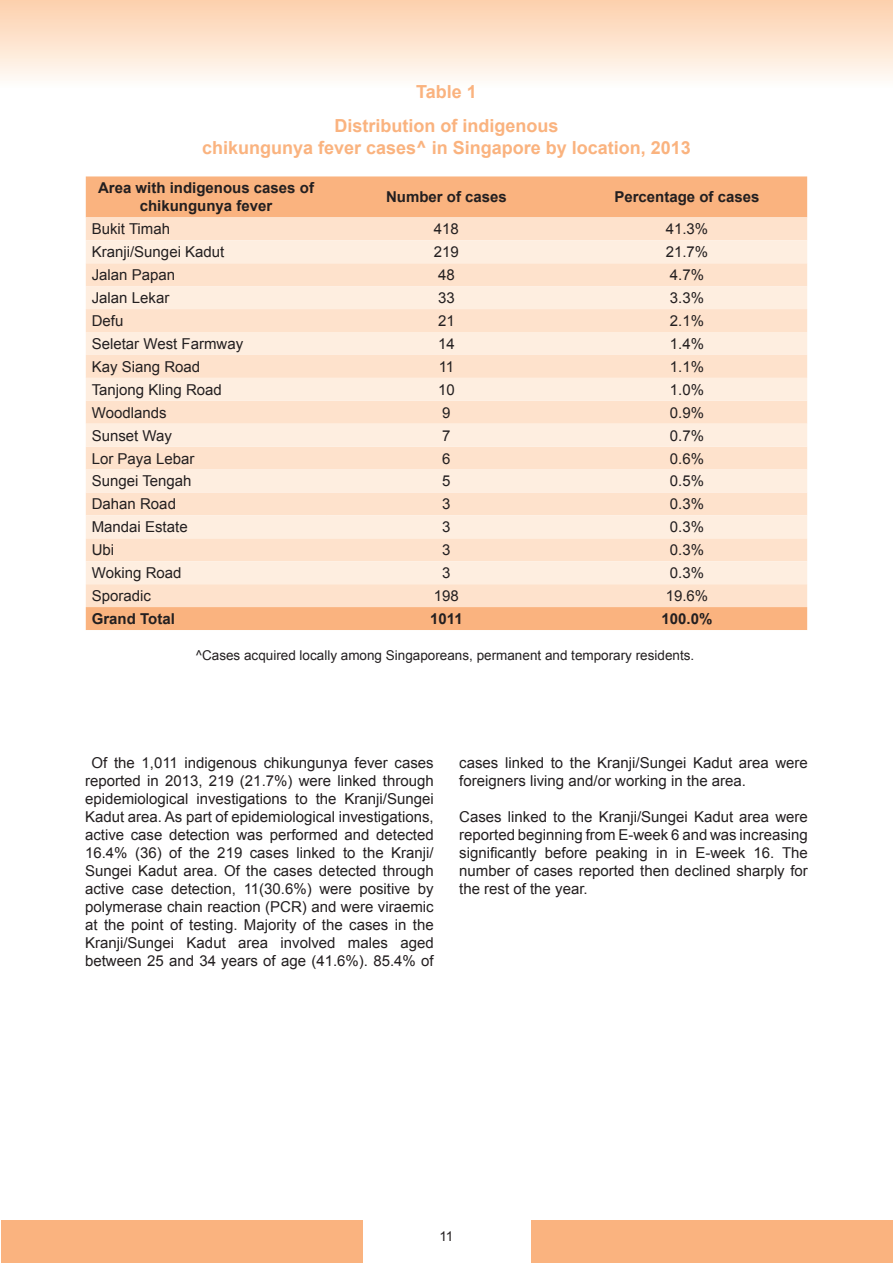
<style>
.page{position:relative;width:893px;height:1263px;background:#fff}
.page>*{position:absolute;margin:0;border:0;box-sizing:border-box;transform-origin:0 0}
.t1{font:700 18px/21.6px "Arial";color:#fab37f;text-align:center}
.t2{font:15px/18px "Arial";color:#231f20;text-align:center}
.t3{font:700 15px/18px "Arial";color:#231f20;text-align:center}
.t4{font:13.5px "Arial";color:#231f20}
</style>
<div class="page">
<div style="left:1px;top:1220px;width:362px;height:43px;background:#fab37f"></div>
<div style="left:0;top:0;width:893px;height:87px;background:linear-gradient(to bottom,#fdcfab,#fefdfa)"></div>
<div style="left:531px;top:1220px;width:362px;height:43px;background:#fab37f"></div>
<div style="left:86px;top:176px;width:721px;height:41px;background:#fab37f"></div>
<div style="left:86px;top:217px;width:721px;height:390px;background:#fee2cc"></div>
<svg style="left:86px;top:240px;width:721px;height:344px;fill:#feeee0"></svg>
<div style="left:86px;top:607px;width:721px;height:23px;background:#fab37f"></div>
<p class="t1" style="left:416px;top:82px;width:62px">Table 1</p>
<p class="t1" style="left:202px;top:116px;width:490px">Distribution of indigenous<br>chikungunya fever cases^ in Singapore by location, 2013</p>
<p class="t3" style="left:98px;top:180px;width:217px">Area with indigenous cases of chikungunya fever</p>
<p class="t3" style="left:386px;top:189px;width:122px">Number of cases</p>
<p class="t3" style="left:614px;top:189px;width:147px">Percentage of cases</p>
<p class="t2" style="left:92px;top:220px;width:80px">Bukit Timah</p>
<p class="t2" style="left:434px;top:220px;width:27px">418</p>
<p class="t2" style="left:666px;top:220px;width:44px">41.3%</p>
<p class="t2" style="left:92px;top:243px;width:134px">Kranji/Sungei Kadut</p>
<p class="t2" style="left:434px;top:243px;width:27px">219</p>
<p class="t2" style="left:666px;top:243px;width:44px">21.7%</p>
<p class="t2" style="left:92px;top:266px;width:85px">Jalan Papan</p>
<p class="t2" style="left:438px;top:266px;width:18px">48</p>
<p class="t2" style="left:670px;top:266px;width:36px">4.7%</p>
<p class="t2" style="left:92px;top:289px;width:79px">Jalan Lekar</p>
<p class="t2" style="left:438px;top:289px;width:18px">33</p>
<p class="t2" style="left:670px;top:289px;width:36px">3.3%</p>
<p class="t2" style="left:92px;top:312px;width:33px">Defu</p>
<p class="t2" style="left:438px;top:312px;width:18px">21</p>
<p class="t2" style="left:670px;top:312px;width:36px">2.1%</p>
<p class="t2" style="left:92px;top:335px;width:153px">Seletar West Farmway</p>
<p class="t2" style="left:438px;top:335px;width:18px">14</p>
<p class="t2" style="left:670px;top:335px;width:36px">1.4%</p>
<p class="t2" style="left:92px;top:358px;width:110px">Kay Siang Road</p>
<p class="t2" style="left:439px;top:358px;width:17px">11</p>
<p class="t2" style="left:670px;top:358px;width:36px">1.1%</p>
<p class="t2" style="left:92px;top:381px;width:132px">Tanjong Kling Road</p>
<p class="t2" style="left:438px;top:381px;width:18px">10</p>
<p class="t2" style="left:670px;top:381px;width:36px">1.0%</p>
<p class="t2" style="left:92px;top:404px;width:76px">Woodlands</p>
<p class="t2" style="left:442px;top:404px;width:10px">9</p>
<p class="t2" style="left:670px;top:404px;width:36px">0.9%</p>
<p class="t2" style="left:92px;top:426px;width:82px">Sunset Way</p>
<p class="t2" style="left:442px;top:426px;width:10px">7</p>
<p class="t2" style="left:670px;top:426px;width:36px">0.7%</p>
<p class="t2" style="left:92px;top:449px;width:104px">Lor Paya Lebar</p>
<p class="t2" style="left:442px;top:449px;width:10px">6</p>
<p class="t2" style="left:670px;top:449px;width:36px">0.6%</p>
<p class="t2" style="left:92px;top:472px;width:101px">Sungei Tengah</p>
<p class="t2" style="left:442px;top:472px;width:10px">5</p>
<p class="t2" style="left:670px;top:472px;width:36px">0.5%</p>
<p class="t2" style="left:92px;top:495px;width:86px">Dahan Road</p>
<p class="t2" style="left:442px;top:495px;width:10px">3</p>
<p class="t2" style="left:670px;top:495px;width:36px">0.3%</p>
<p class="t2" style="left:92px;top:518px;width:97px">Mandai Estate</p>
<p class="t2" style="left:442px;top:518px;width:10px">3</p>
<p class="t2" style="left:670px;top:518px;width:36px">0.3%</p>
<p class="t2" style="left:92px;top:541px;width:24px">Ubi</p>
<p class="t2" style="left:442px;top:541px;width:10px">3</p>
<p class="t2" style="left:670px;top:541px;width:36px">0.3%</p>
<p class="t2" style="left:92px;top:564px;width:91px">Woking Road</p>
<p class="t2" style="left:442px;top:564px;width:10px">3</p>
<p class="t2" style="left:670px;top:564px;width:36px">0.3%</p>
<p class="t2" style="left:92px;top:587px;width:61px">Sporadic</p>
<p class="t2" style="left:434px;top:587px;width:27px">198</p>
<p class="t2" style="left:666px;top:587px;width:44px">19.6%</p>
<p class="t3" style="left:92px;top:610px;width:85px">Grand Total</p>
<p class="t3" style="left:430px;top:610px;width:34px">1011</p>
<p class="t3" style="left:661px;top:610px;width:52px">100.0%</p>
<p class="t4" style="left:196px;top:647px;width:500px">^Cases acquired locally among Singaporeans, permanent and temporary residents.</p>
<p class="t2" style="left:85px;top:754px;width:350px">Of the 1,011 indigenous chikungunya fever cases reported in 2013, 219 (21.7%) were linked through epidemiological investigations to the Kranji/Sungei Kadut area. As part of epidemiological investigations, active case detection was performed and detected 16.4% (36) of the 219 cases linked to the Kranji/ Sungei Kadut area. Of the cases detected through active case detection, 11(30.6%) were positive by polymerase chain reaction (PCR) and were viraemic at the point of testing. Majority of the cases in the Kranji/Sungei Kadut area involved males aged between 25 and 34 years of age (41.6%). 85.4% of</p>
<p class="t2" style="left:459px;top:754px;width:350px;text-align:left">cases linked to the Kranji/Sungei Kadut area were foreigners living and/or working in the area.</p>
<p class="t2" style="left:459px;top:808px;width:350px;text-align:justify">Cases linked to the Kranji/Sungei Kadut area were reported beginning from E-week 6 and was increasing significantly before peaking in in E-week 16. The number of cases reported then declined sharply for the rest of the year.</p>
<p class="t4" style="left:439px;top:1228px;width:16px">11</p>
</div>
